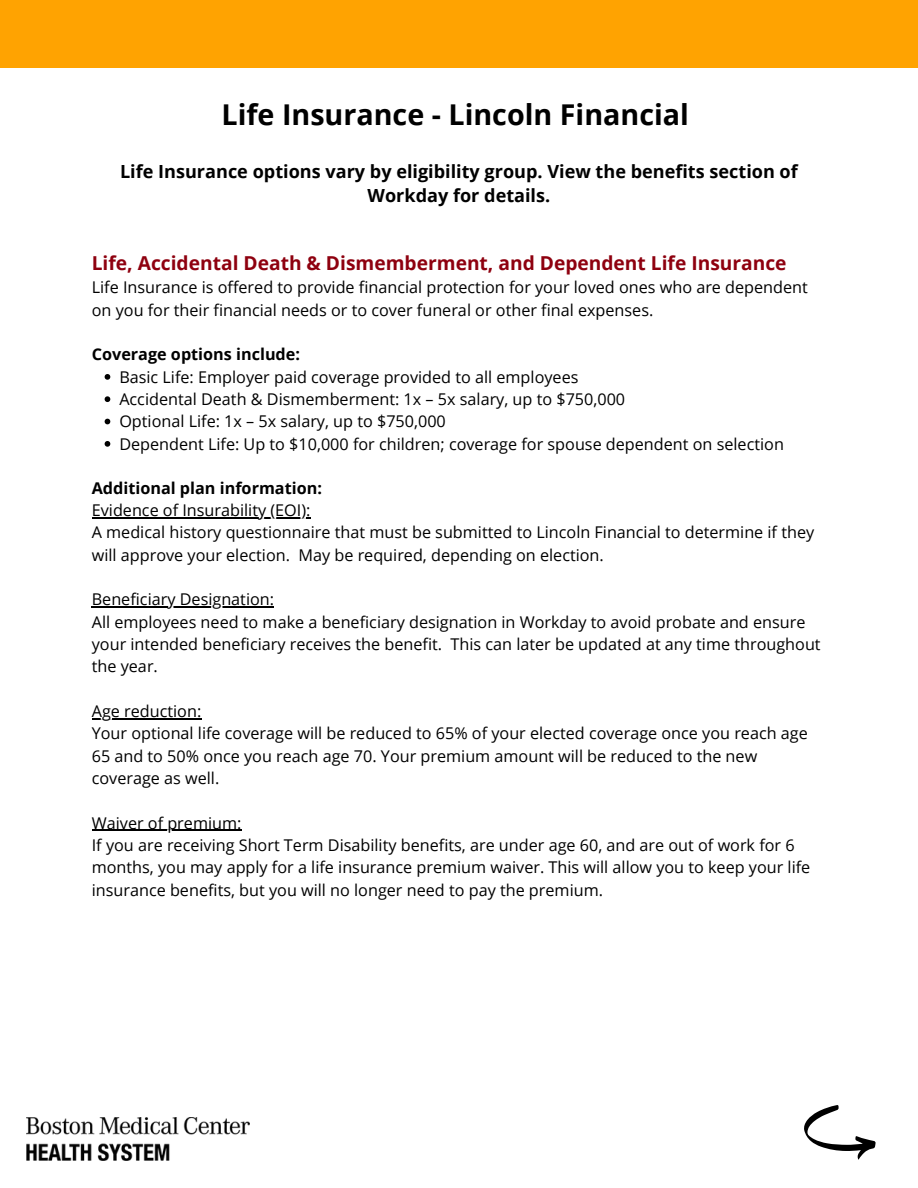
<style>
.page{position:relative;width:918px;height:1188px;background:#fff}
.page>*{position:absolute;margin:0;border:0;box-sizing:border-box;transform-origin:0 0}
.t1{font:700 28.65px "Open Sans";color:#000}
.t2{font:700 19.2px "Open Sans";color:#8e000f}
.t3{font:700 18.15px/24.8px "Open Sans";color:#000;text-align:center}
.t4{font:16.2px/22.4px "Open Sans";color:#000}
.t5{font:700 16.2px "Open Sans";color:#000}
</style>
<div class="page">
<div style="left:0;top:0;width:918px;height:67px;background:#ffa301"></div>
<img style="left:27px;top:1117px;width:223px;height:43px">
<svg style="left:804px;top:1105px;width:72px;height:55px"></svg>
<svg style="left:105px;top:374px;width:5px;height:6px"></svg>
<svg style="left:105px;top:396px;width:5px;height:6px"></svg>
<svg style="left:105px;top:419px;width:5px;height:5px"></svg>
<svg style="left:105px;top:441px;width:5px;height:6px"></svg>
<hr style="left:92px;top:517px;width:219px;height:1px;background:#000">
<hr style="left:92px;top:606px;width:182px;height:2px;background:#000">
<hr style="left:92px;top:718px;width:109px;height:1px;background:#000">
<hr style="left:92px;top:830px;width:149px;height:1px;background:#000">
<p class="t1" style="left:222px;top:94px;width:469px">Life Insurance - Lincoln Financial</p>
<p class="t3" style="left:120px;top:158px;width:679px">Life Insurance options vary by eligibility group. View the benefits section of<br>Workday for details.</p>
<h2 class="t2" style="left:92px;top:249px;width:696px">Life, Accidental Death &amp; Dismemberment, and Dependent Life Insurance</h2>
<p class="t4" style="left:92px;top:276px;width:718px">Life Insurance is offered to provide financial protection for your loved ones who are dependent on you for their financial needs or to cover funeral or other final expenses.</p>
<p class="t5" style="left:92px;top:343px;width:210px">Coverage options include:</p>
<h3 class="t4" style="left:119px;top:365px;width:461px">Basic Life: Employer paid coverage provided to all employees</h3>
<p class="t4" style="left:119px;top:387px;width:507px">Accidental Death &amp; Dismemberment: 1x – 5x salary, up to $750,000</p>
<p class="t4" style="left:119px;top:410px;width:328px">Optional Life: 1x – 5x salary, up to $750,000</p>
<p class="t4" style="left:119px;top:432px;width:666px">Dependent Life: Up to $10,000 for children; coverage for spouse dependent on selection</p>
<p class="t5" style="left:92px;top:476px;width:232px">Additional plan information:</p>
<p class="t4" style="left:92px;top:499px;width:220px">Evidence of Insurability (EOI):</p>
<p class="t4" style="left:92px;top:521px;width:724px">A medical history questionnaire that must be submitted to Lincoln Financial to determine if they will approve your election. May be required, depending on election.</p>
<p class="t4" style="left:92px;top:588px;width:184px">Beneficiary Designation:</p>
<p class="t4" style="left:92px;top:610px;width:730px">All employees need to make a beneficiary designation in Workday to avoid probate and ensure your intended beneficiary receives the benefit. This can later be updated at any time throughout the year.</p>
<p class="t4" style="left:92px;top:700px;width:111px">Age reduction:</p>
<p class="t4" style="left:92px;top:722px;width:718px">Your optional life coverage will be reduced to 65% of your elected coverage once you reach age<br>65 and to 50% once you reach age 70. Your premium amount will be reduced to the new coverage as well.</p>
<p class="t4" style="left:92px;top:811px;width:151px">Waiver of premium:</p>
<p class="t4" style="left:92px;top:833px;width:720px">If you are receiving Short Term Disability benefits, are under age 60, and are out of work for 6 months, you may apply for a life insurance premium waiver. This will allow you to keep your life insurance benefits, but you will no longer need to pay the premium.</p>
</div>
